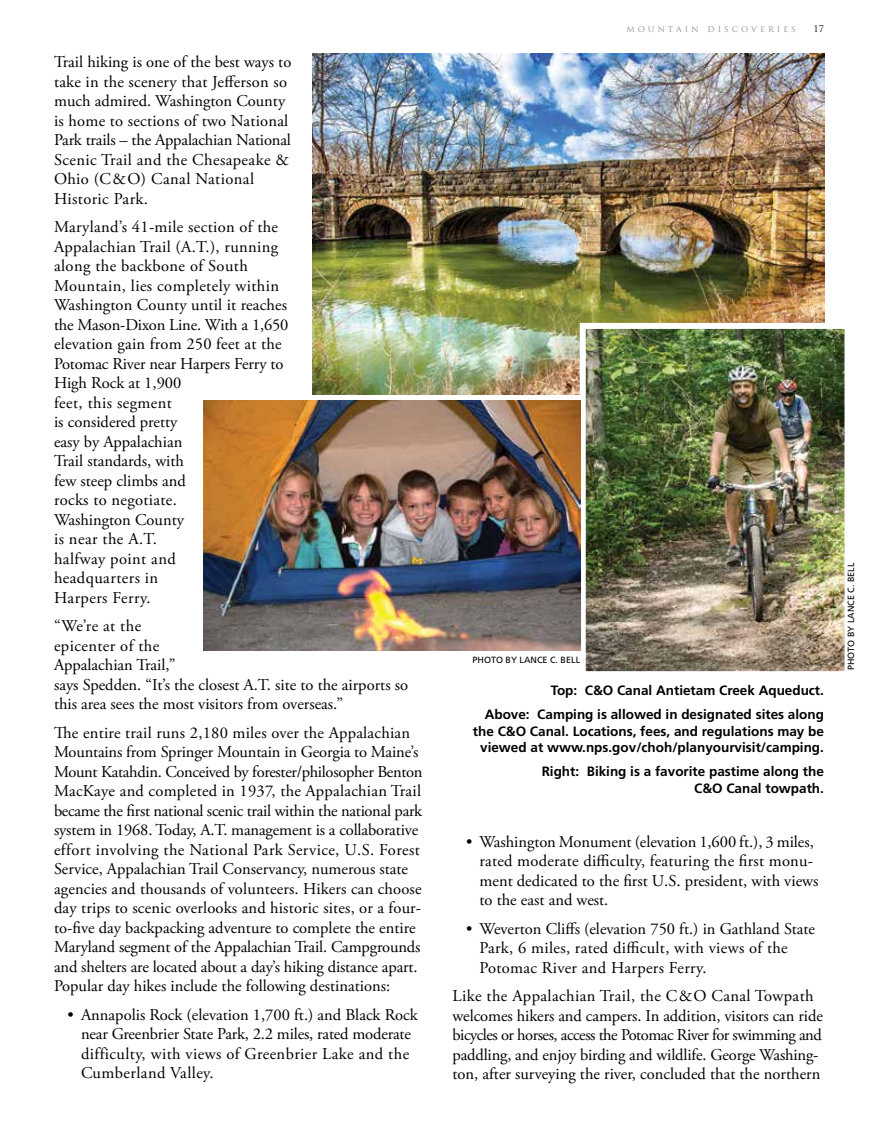
<style>
.page{position:relative;width:878px;height:1134px;background:#fff}
.page>*{position:absolute;margin:0;border:0;box-sizing:border-box;transform-origin:0 0}
.t1{font:16.5px/19.5px "Adobe Garamond Pro";color:#000}
.t2{font:16.5px/19.5px "Adobe Garamond Pro";letter-spacing:.02em;color:#000}
.t3{font:700 13.5px/16.5px "Frutiger";color:#000;text-align:right}
.t4{font:9px "Frutiger";color:#000}
.t5{font:9px "Trajan Pro";color:#939598}
.t6{font:9px "Trajan Pro";color:#000}
</style>
<div class="page">
<img style="left:312px;top:53px;width:512px;height:341px">
<img style="left:586px;top:330px;width:257px;height:340px">
<div style="left:579px;top:323px;width:271px;height:354px;border:6px solid #fff"></div>
<img style="left:203px;top:401px;width:377px;height:250px">
<p class="t1" style="left:54px;top:53px;width:239px">Trail hiking is one of the best ways to take in the scenery that Jefferson so much admired. Washington County is home to sections of two National<br>Park trails – the Appalachian National<br>Scenic Trail and the Chesapeake &amp;<br>Ohio (C&amp;O) Canal National<br>Historic Park.</p>
<p class="t1" style="left:54px;top:218px;width:236px">Maryland’s 41-mile section of the<br>Appalachian Trail (A.T.), running along the backbone of South<br>Mountain, lies completely within<br>Washington County until it reaches the Mason-Dixon Line. With a 1,650 elevation gain from 250 feet at the<br>Potomac River near Harpers Ferry to<br>High Rock at 1,900<br>feet, this segment<br>is considered pretty<br>easy by Appalachian<br>Trail standards, with<br>few steep climbs and<br>rocks to negotiate.<br>Washington County<br>is near the A.T.<br>halfway point and<br>headquarters in<br>Harpers Ferry.</p>
<p class="t1" style="left:54px;top:617px;width:355px">“We’re at the<br>epicenter of the<br>Appalachian Trail,”<br>says Spedden. “It’s the closest A.T. site to the airports so this area sees the most visitors from overseas.”</p>
<p class="t1" style="left:54px;top:723px;width:370px">The entire trail runs 2,180 miles over the Appalachian Mountains from Springer Mountain in Georgia to Maine’s Mount Katahdin. Conceived by forester/philosopher Benton MacKaye and completed in 1937, the Appalachian Trail became the first national scenic trail within the national park system in 1968. Today, A.T. management is a collaborative effort involving the National Park Service, U.S. Forest Service, Appalachian Trail Conservancy, numerous state agencies and thousands of volunteers. Hikers can choose day trips to scenic overlooks and historic sites, or a four&shy;to-five day backpacking adventure to complete the entire Maryland segment of the Appalachian Trail. Campgrounds and shelters are located about a day’s hiking distance apart.<br>Popular day hikes include the following destinations:</p>
<p class="t1" style="left:81px;top:1005px;width:338px;text-indent:-13px">• Annapolis Rock (elevation 1,700 ft.) and Black Rock near Greenbrier State Park, 2.2 miles, rated moderate difficulty, with views of Greenbrier Lake and the Cumberland Valley.</p>
<p class="t5" style="left:626px;top:23px;width:171px">M O U N T A I N D I S C O V E R I E S</p>
<p class="t6" style="left:813px;top:23px;width:12px">17</p>
<p class="t4" style="left:472px;top:655px;width:109px">PHOTO BY LANCE C. BELL</p>
<p class="t3" style="left:484px;top:678px;width:341px;line-height:24px">Top: C&amp;O Canal Antietam Creek Aqueduct.<br>Above: Camping is allowed in designated sites along</p>
<p class="t3" style="left:473px;top:723px;width:352px;text-align:center">the C&amp;O Canal. Locations, fees, and regulations may be viewed at www.nps.gov/choh/planyourvisit/camping.</p>
<p class="t3" style="left:541px;top:763px;width:284px">Right: Biking is a favorite pastime along the<br>C&amp;O Canal towpath.</p>
<p class="t1" style="left:479px;top:832px;width:340px;text-indent:-13px">• Washington Monument (elevation 1,600 ft.), 3 miles, rated moderate difficulty, featuring the first monu&shy;ment dedicated to the first U.S. president, with views to the east and west.</p>
<p class="t2" style="left:479px;top:919px;width:337px;text-indent:-13px">• Weverton Cliffs (elevation 750 ft.) in Gathland State<br>Park, 6 miles, rated difficult, with views of the<br>Potomac River and Harpers Ferry.</p>
<p class="t1" style="left:452px;top:987px;width:372px">Like the Appalachian Trail, the C&amp;O Canal Towpath welcomes hikers and campers. In addition, visitors can ride bicycles or horses, access the Potomac River for swimming and paddling, and enjoy birding and wildlife. George Washing&shy;ton, after surveying the river, concluded that the northern</p>
<p class="t4" style="left:845px;top:670px;width:109px;rotate:-90deg">PHOTO BY LANCE C. BELL</p>
</div>
